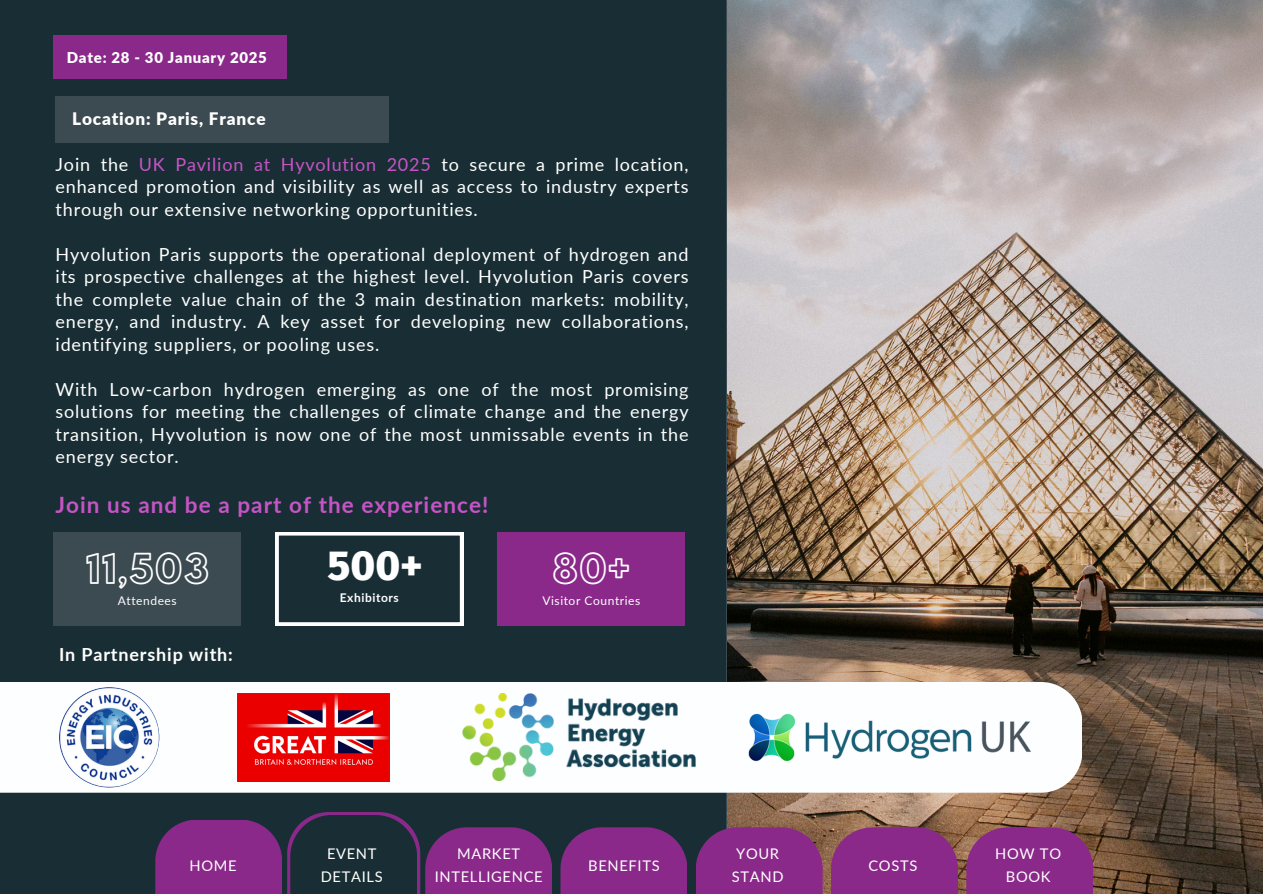
<style>
.page{position:relative;width:1263px;height:894px;background:#fff}
.page>*{position:absolute;margin:0;border:0;box-sizing:border-box;transform-origin:0 0}
.t1{font:800 42px "Fira Sans";color:#fff}
.t2{font:35.55px "Hussar Ekologiczne 1";letter-spacing:.045em;color:#fff}
.t3{font:700 22.5px "Lato";letter-spacing:.045em;color:#c654c6}
.t4{font:18px/22.5px "Lato";letter-spacing:.045em;color:#fff;text-align:justify}
.t5{font:700 18px "Lato";letter-spacing:.045em;color:#fff}
.t6{font:900 17.25px "Lato";letter-spacing:.045em;color:#fff}
.t7{font:900 15px "Lato";letter-spacing:.045em;color:#fff}
.t8{font:14.7px/22.5px "Lato";letter-spacing:.045em;color:#fff;text-align:center}
.t9{font:12px "Lato";letter-spacing:.045em;color:#fff}
.t10{font:700 12px "Lato";letter-spacing:.045em;color:#fff}
.s1{color:#c654c6}
</style>
<div class="page">
<img style="left:725px;top:0;width:2px;height:827px">
<div style="left:0;top:0;width:725px;height:893px;background:#192e34"></div>
<div style="left:53px;top:35px;width:234px;height:44px;background:#8a298a"></div>
<div style="left:56px;top:96px;width:333px;height:47px;background:#3c4a51"></div>
<div style="left:53px;top:532px;width:188px;height:93px;background:#3c4a51"></div>
<div style="left:498px;top:532px;width:187px;height:93px;background:#8a298a"></div>
<svg style="left:275px;top:532px;width:188px;height:93px;background:#2e4146"></svg>
<div style="left:155px;top:819px;width:127px;height:74px;background:#8a298a"></div>
<svg style="left:287px;top:811px;width:133px;height:82px"></svg>
<div style="left:290px;top:814px;width:127px;height:79px;background:#192e34"></div>
<div style="left:425px;top:827px;width:127px;height:66px;background:#8a298a"></div>
<div style="left:560px;top:827px;width:127px;height:66px;background:#8a298a"></div>
<img style="left:727px;top:0;width:536px;height:893px">
<div style="left:696px;top:827px;width:127px;height:66px;background:#8a298a"></div>
<div style="left:831px;top:827px;width:127px;height:66px;background:#8a298a"></div>
<div style="left:966px;top:827px;width:127px;height:66px;background:#8a298a"></div>
<svg style="left:0;top:681px;width:1082px;height:111px"></svg>
<img style="left:237px;top:693px;width:152px;height:88px">
<img style="left:740px;top:708px;width:300px;height:58px">
<img style="left:463px;top:693px;width:233px;height:87px">
<img style="left:59px;top:687px;width:100px;height:100px;border-radius:50%">
<h5 class="t7" style="left:67px;top:48px;width:202px">Date: 28 - 30 January 2025</h5>
<h5 class="t6" style="left:72px;top:108px;width:195px">Location: Paris, France</h5>
<h2 class="t4" style="left:56px;top:152px;width:635px">Join the <span class="s1">UK Pavilion at Hyvolution 2025</span> to secure a prime location, enhanced promotion and visibility as well as access to industry experts through our extensive networking opportunities.</h2>
<p class="t4" style="left:56px;top:242px;width:635px">Hyvolution Paris supports the operational deployment of hydrogen and its prospective challenges at the highest level. Hyvolution Paris covers the complete value chain of the 3 main destination markets: mobility, energy, and industry. A key asset for developing new collaborations, identifying suppliers, or pooling uses.</p>
<h4 class="t4" style="left:56px;top:377px;width:635px">With Low-carbon hydrogen emerging as one of the most promising solutions for meeting the challenges of climate change and the energy transition, Hyvolution is now one of the most unmissable events in the energy sector.</h4>
<h6 class="t3" style="left:56px;top:490px;width:434px">Join us and be a part of the experience!</h6>
<h5 class="t2" style="left:86px;top:554px;width:125px">11,503</h5>
<h3 class="t9" style="left:118px;top:592px;width:60px">Attendees</h3>
<h6 class="t5" style="left:59px;top:642px;width:175px">In Partnership with:</h6>
<h1 class="t1" style="left:327px;top:540px;width:97px">500+</h1>
<p class="t10" style="left:340px;top:590px;width:61px">Exhibitors</p>
<h2 class="t2" style="left:553px;top:554px;width:79px">80+</h2>
<p class="t9" style="left:542px;top:592px;width:99px">Visitor Countries</p>
<h6 class="t8" style="left:189px;top:853px;width:49px">HOME</h6>
<h6 class="t8" style="left:321px;top:842px;width:63px">EVENT<br>DETAILS</h6>
<h6 class="t8" style="left:435px;top:842px;width:109px">MARKET<br>INTELLIGENCE</h6>
<p class="t8" style="left:588px;top:853px;width:73px">BENEFITS</p>
<p class="t8" style="left:732px;top:842px;width:53px;text-align:left">YOUR<br>STAND</p>
<p class="t8" style="left:868px;top:853px;width:50px">COSTS</p>
<p class="t8" style="left:995px;top:842px;width:67px">HOW TO<br>BOOK</p>
</div>
